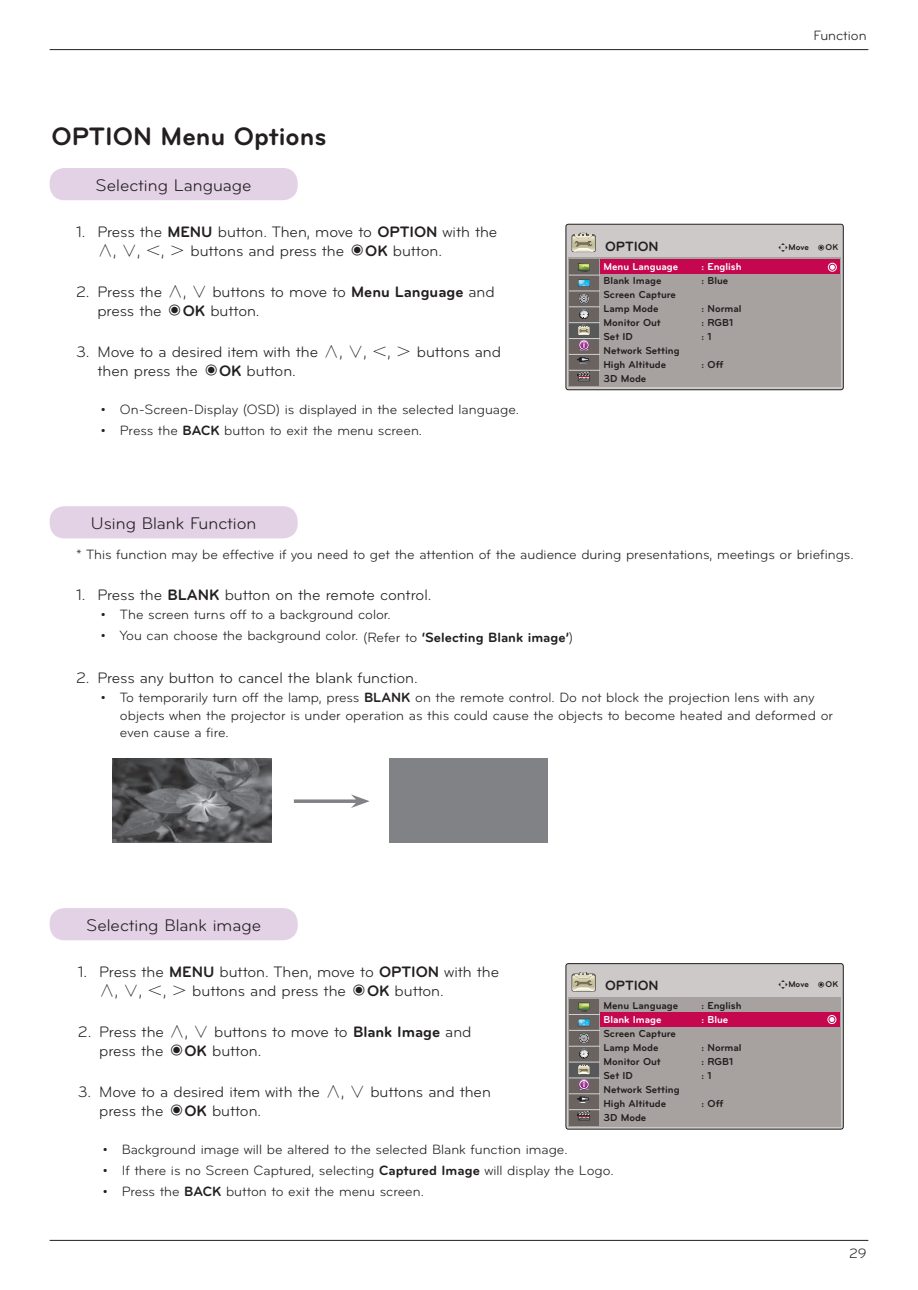
<style>
.page{position:relative;width:918px;height:1290px;background:#fff}
.page>*{position:absolute;margin:0;border:0;box-sizing:border-box;transform-origin:0 0}
.t1{font:700 26.25px "Bryant LG";color:#231f20}
.t2{font:17.5px "Bryant LG";color:#231f20}
.t3{font:15.75px/18.9px "Bryant LG";letter-spacing:-.005em;color:#231f20}
.t4{font:14px/17.5px "Bryant LG";color:#231f20}
.t5{font:700 14px "Bryant LG";color:#231f20}
.t6{font:700 10.5px/14px "Bryant LG";letter-spacing:-.005em;color:#231f20}
.t7{font:700 10.5px "Bryant LG";letter-spacing:-.005em;color:#fff}
.t8{font:700 8.75px "Bryant LG";color:#231f20}
.s1{font-weight:700}
.s2{font-family:"Sim Sun"}
.s3{font-family:"Koz Go Pro";font-weight:300}
.s4{font-family:"LG Display Eng";font-weight:400}
</style>
<div class="page">
<hr style="left:50px;top:49px;width:818px;height:1px;background:#231f20">
<hr style="left:50px;top:1240px;width:818px;height:1px;background:#231f20">
<div style="left:50px;top:168px;width:248px;height:32px;background:#e3d1e6;border-radius:15px"></div>
<div style="left:50px;top:506px;width:248px;height:32px;background:#e3d1e6;border-radius:15px"></div>
<img style="left:113px;top:758px;width:159px;height:84px">
<div style="left:389px;top:759px;width:158px;height:84px;background:#808285"></div>
<svg style="left:294px;top:799px;width:57px;height:4px"></svg>
<svg style="left:351px;top:794px;width:19px;height:14px"></svg>
<div style="left:50px;top:908px;width:248px;height:32px;background:#e3d1e6;border-radius:15px"></div>
<div style="left:566px;top:963px;width:277px;height:166px;background:#cdc9c8;border-radius:2px"></div>
<div style="left:565px;top:963px;width:278px;height:166px;border:1px solid #231f20;border-radius:2px"></div>
<div style="left:568px;top:997px;width:273px;height:129px;background:#a7a2a0"></div>
<div style="left:569px;top:999px;width:30px;height:126px;background:#6b6360"></div>
<div style="left:569px;top:1062px;width:30px;height:15px;background:#57585a"></div>
<svg style="left:578px;top:1019px;width:12px;height:7px"></svg>
<div style="left:578px;top:1065px;width:12px;height:9px;border:1px solid #57585a"></div>
<div style="left:578px;top:1066px;width:12px;height:8px;border:1px solid #57585a"></div>
<svg style="left:578px;top:1064px;width:11px;height:26px"></svg>
<svg style="left:579px;top:1049px;width:10px;height:9px"></svg>
<svg style="left:578px;top:1002px;width:12px;height:9px"></svg>
<svg style="left:579px;top:1033px;width:10px;height:10px"></svg>
<svg style="left:577px;top:1111px;width:13px;height:10px"></svg>
<svg style="left:577px;top:1097px;width:13px;height:6px"></svg>
<hr style="left:569px;top:1109px;width:31px;height:1px;background:#d1d2d4">
<hr style="left:569px;top:1077px;width:31px;height:1px;background:#d1d2d4">
<hr style="left:569px;top:1046px;width:31px;height:1px;background:#d1d2d4">
<hr style="left:569px;top:1014px;width:31px;height:1px;background:#d1d2d4">
<hr style="left:569px;top:1030px;width:31px;height:1px;background:#d1d2d4">
<hr style="left:569px;top:1061px;width:31px;height:1px;background:#d1d2d4">
<hr style="left:569px;top:1093px;width:31px;height:1px;background:#d1d2d4">
<div style="left:600px;top:1012px;width:239px;height:15px;background:#c50750"></div>
<svg style="left:572px;top:972px;width:23px;height:19px"></svg>
<div style="left:827px;top:1015px;width:9px;height:9px;border:1px solid #fff;border-radius:50%"></div>
<svg style="left:829px;top:1017px;width:5px;height:5px"></svg>
<div style="left:566px;top:224px;width:277px;height:166px;background:#cdc9c8;border-radius:2px"></div>
<div style="left:565px;top:224px;width:278px;height:166px;border:1px solid #231f20;border-radius:2px"></div>
<div style="left:568px;top:258px;width:273px;height:129px;background:#a7a2a0"></div>
<div style="left:569px;top:260px;width:30px;height:126px;background:#6b6360"></div>
<div style="left:569px;top:323px;width:30px;height:15px;background:#57585a"></div>
<svg style="left:578px;top:279px;width:12px;height:8px"></svg>
<div style="left:578px;top:326px;width:12px;height:9px;border:1px solid #57585a"></div>
<div style="left:578px;top:327px;width:12px;height:8px;border:1px solid #57585a"></div>
<svg style="left:578px;top:325px;width:11px;height:26px"></svg>
<svg style="left:578px;top:263px;width:12px;height:9px"></svg>
<svg style="left:579px;top:294px;width:10px;height:25px"></svg>
<svg style="left:577px;top:371px;width:13px;height:10px"></svg>
<svg style="left:577px;top:357px;width:13px;height:7px"></svg>
<hr style="left:569px;top:370px;width:31px;height:1px;background:#d1d2d4">
<hr style="left:569px;top:338px;width:31px;height:1px;background:#d1d2d4">
<hr style="left:569px;top:306px;width:31px;height:1px;background:#d1d2d4">
<hr style="left:569px;top:275px;width:31px;height:1px;background:#d1d2d4">
<hr style="left:569px;top:290px;width:31px;height:1px;background:#d1d2d4">
<hr style="left:569px;top:322px;width:31px;height:1px;background:#d1d2d4">
<hr style="left:569px;top:354px;width:31px;height:1px;background:#d1d2d4">
<div style="left:600px;top:259px;width:239px;height:15px;background:#c50750"></div>
<div style="left:828px;top:263px;width:9px;height:9px;border:1px solid #fff;border-radius:50%"></div>
<svg style="left:830px;top:265px;width:5px;height:5px"></svg>
<svg style="left:572px;top:233px;width:23px;height:19px"></svg>
<h1 class="t1" style="left:51px;top:120px;width:277px">OPTION Menu Options</h1>
<p class="t2" style="left:96px;top:174px;width:158px">Selecting Language</p>
<p class="t3" style="left:97px;top:222px;width:401px;text-indent:-21px">1. Press the <span class="s1">MENU</span> button. Then, move to <span class="s1">OPTION</span> with the <span class="s2">∧</span>, <span class="s2">∨</span>, <span class="s2">＜</span>, <span class="s2">＞</span> buttons and press the <span class="s3">◉</span><span class="s1">OK</span> button.</p>
<p class="t3" style="left:97px;top:282px;width:399px;text-indent:-21px">2. Press the <span class="s2">∧</span>, <span class="s2">∨</span> buttons to move to <span class="s1">Menu Language</span> and press the <span class="s3">◉</span><span class="s1">OK</span> button.</p>
<p class="t3" style="left:97px;top:343px;width:405px;text-indent:-21px">3. Move to a desired item with the <span class="s2">∧</span>, <span class="s2">∨</span>, <span class="s2">＜</span>, <span class="s2">＞</span> buttons and then press the <span class="s3">◉</span><span class="s1">OK</span> button.</p>
<p class="t4" style="left:101px;top:401px;width:420px">• On-Screen-Display (OSD) is displayed in the selected language.</p>
<p class="t4" style="left:101px;top:422px;width:323px">• Press the <span class="s1">BACK</span> button to exit the menu screen.</p>
<p class="t4" style="left:813px;top:26px;width:55px">Function</p>
<p class="t5" style="left:605px;top:237px;width:55px">OPTION</p>
<p class="t7" style="left:603px;top:260px;width:76px">Menu Language</p>
<p class="t7" style="left:701px;top:260px;width:42px">: English</p>
<p class="t6" style="left:603px;top:273px;width:60px">Blank Image</p>
<p class="t6" style="left:701px;top:273px;width:28px">: Blue</p>
<p class="t6" style="left:603px;top:287px;width:74px">Screen Capture<br>Lamp Mode</p>
<p class="t6" style="left:701px;top:301px;width:42px">: Normal</p>
<p class="t6" style="left:603px;top:315px;width:59px">Monitor Out</p>
<p class="t6" style="left:701px;top:315px;width:33px">: RGB1</p>
<p class="t6" style="left:603px;top:329px;width:31px">Set ID</p>
<p class="t6" style="left:701px;top:329px;width:12px">: 1</p>
<p class="t6" style="left:603px;top:343px;width:78px">Network Setting<br>High Altitude</p>
<p class="t6" style="left:701px;top:357px;width:24px">: Off</p>
<p class="t6" style="left:603px;top:371px;width:44px">3D Mode</p>
<p class="t8" style="left:777px;top:241px;width:62px"><span class="s4">ꔂ</span>Move <span class="s4">ꔉ</span>OK</p>
<p class="t2" style="left:91px;top:513px;width:167px">Using Blank Function</p>
<p class="t4" style="left:76px;top:545px;width:779px">* This function may be effective if you need to get the attention of the audience during presentations, meetings or briefings.</p>
<p class="t3" style="left:76px;top:585px;width:357px">1. Press the <span class="s1">BLANK</span> button on the remote control.</p>
<p class="t4" style="left:101px;top:606px;width:291px">• The screen turns off to a background color.</p>
<p class="t4" style="left:101px;top:627px;width:474px">• You can choose the background color. (Refer to <span class="s1">‘Selecting Blank image’</span>)</p>
<p class="t3" style="left:76px;top:668px;width:343px">2. Press any button to cancel the blank function.</p>
<p class="t4" style="left:120px;top:689px;width:714px;text-indent:-19px">• To temporarily turn off the lamp, press <span class="s1">BLANK</span> on the remote control. Do not block the projection lens with any objects when the projector is under operation as this could cause the objects to become heated and deformed or even cause a fire.</p>
<p class="t2" style="left:86px;top:914px;width:176px">Selecting Blank image</p>
<p class="t3" style="left:99px;top:962px;width:401px;text-indent:-21px">1. Press the <span class="s1">MENU</span> button. Then, move to <span class="s1">OPTION</span> with the <span class="s2">∧</span>, <span class="s2">∨</span>, <span class="s2">＜</span>, <span class="s2">＞</span> buttons and press the <span class="s3">◉</span><span class="s1">OK</span> button.</p>
<p class="t3" style="left:99px;top:1022px;width:374px;text-indent:-21px">2. Press the <span class="s2">∧</span>, <span class="s2">∨</span> buttons to move to <span class="s1">Blank Image</span> and press the <span class="s3">◉</span><span class="s1">OK</span> button.</p>
<p class="t3" style="left:99px;top:1083px;width:393px;text-indent:-21px">3. Move to a desired item with the <span class="s2">∧</span>, <span class="s2">∨</span> buttons and then press the <span class="s3">◉</span><span class="s1">OK</span> button.</p>
<p class="t4" style="left:103px;top:1141px;width:466px">• Background image will be altered to the selected Blank function image.</p>
<p class="t4" style="left:103px;top:1162px;width:512px">• If there is no Screen Captured, selecting <span class="s1">Captured Image</span> will display the Logo.</p>
<p class="t4" style="left:103px;top:1183px;width:323px">• Press the <span class="s1">BACK</span> button to exit the menu screen.</p>
<p class="t5" style="left:605px;top:977px;width:55px">OPTION</p>
<p class="t6" style="left:603px;top:999px;width:76px">Menu Language</p>
<p class="t6" style="left:701px;top:999px;width:42px">: English</p>
<p class="t7" style="left:603px;top:1013px;width:60px">Blank Image</p>
<p class="t7" style="left:701px;top:1013px;width:28px">: Blue</p>
<p class="t6" style="left:603px;top:1027px;width:74px">Screen Capture<br>Lamp Mode</p>
<p class="t6" style="left:701px;top:1041px;width:42px">: Normal</p>
<p class="t6" style="left:603px;top:1055px;width:59px">Monitor Out</p>
<p class="t6" style="left:701px;top:1055px;width:33px">: RGB1</p>
<p class="t6" style="left:603px;top:1069px;width:31px">Set ID</p>
<p class="t6" style="left:701px;top:1069px;width:12px">: 1</p>
<p class="t6" style="left:603px;top:1083px;width:78px">Network Setting<br>High Altitude</p>
<p class="t6" style="left:701px;top:1097px;width:24px">: Off</p>
<p class="t6" style="left:603px;top:1111px;width:44px">3D Mode</p>
<p class="t8" style="left:777px;top:979px;width:62px"><span class="s4">ꔂ</span>Move <span class="s4">ꔉ</span>OK</p>
<p class="t4" style="left:849px;top:1244px;width:19px">29</p>
</div>
